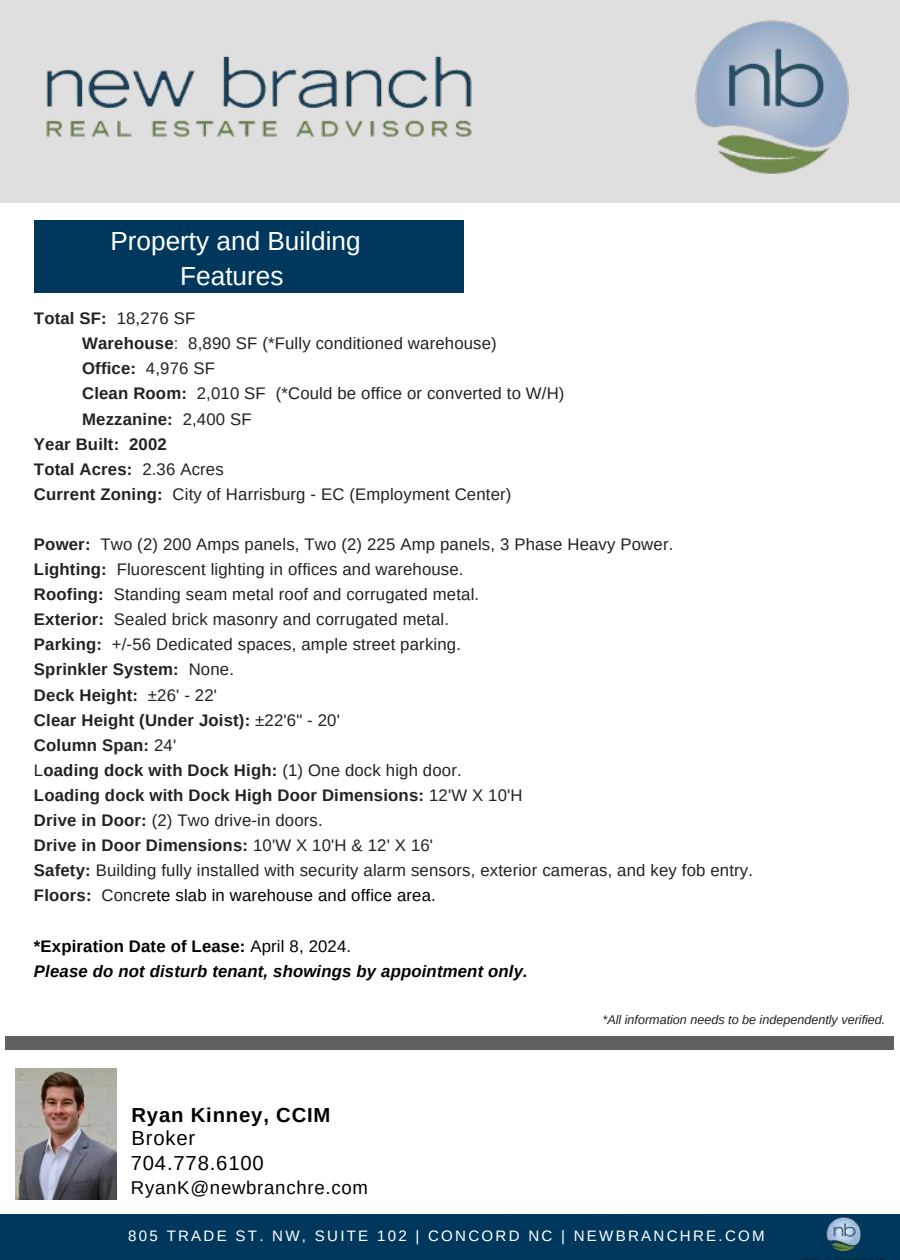
<style>
.page{position:relative;width:900px;height:1260px;background:#fff}
.page>*{position:absolute;margin:0;border:0;box-sizing:border-box;transform-origin:0 0}
.t1{font:26.25px/35.5px "Arimo";color:#fff;text-align:center}
.t2{font:20.25px/25.5px "Arimo";letter-spacing:.04em;color:#000}
.t3{font:700 20.25px "Arimo";letter-spacing:.04em;color:#000}
.t4{font:18.5px "Arimo";letter-spacing:.04em;color:#000}
.t5{font:16.75px/25px "Arimo";letter-spacing:.01em;color:#222}
.t6{font:italic 700 16.75px/25px "Arimo";letter-spacing:.01em;color:#000}
.t7{font:700 16.75px "Arimo";letter-spacing:.01em;color:#222}
.t8{font:15px "Arimo";letter-spacing:-.12em;color:#fff}
.t9{font:15px "Arimo";letter-spacing:.15em;color:#fff}
.t10{font:italic 12.5px "Arimo";color:#222}
.s1{font-weight:400}
.s2{font-weight:700}
.s3{color:#000}
.s4{font-style:normal}
.s5{font-weight:400;font-style:normal}
</style>
<div class="page">
<svg style="left:0;top:0;width:900px;height:203px;background:#d1d4d5"></svg>
<div style="left:34px;top:220px;width:430px;height:72px;background:#00385d"></div>
<div style="left:0;top:1214px;width:900px;height:46px;background:#00385d"></div>
<img style="left:803px;top:1217px;width:82px;height:43px">
<div style="left:6px;top:1037px;width:888px;height:13px;background:#606060"></div>
<img style="left:16px;top:1068px;width:101px;height:132px">
<h1 class="t1" style="left:110px;top:223px;width:252px">Property and Building<br>Features</h1>
<p class="t7" style="left:34px;top:309px;width:163px">Total SF: <span class="s1">18,276 SF</span></p>
<p class="t5" style="left:82px;top:331px;width:416px"><span class="s2">Warehouse</span>: 8,890 SF (*Fully conditioned warehouse)</p>
<p class="t7" style="left:82px;top:359px;width:134px">Office: <span class="s1">4,976 SF</span></p>
<p class="t5" style="left:82px;top:381px;width:484px"><span class="s2">Clean Room:</span> 2,010 SF (*Could be office or converted to W/H)</p>
<p class="t7" style="left:82px;top:409px;width:171px">Mezzanine: <span class="s1">2,400 SF</span></p>
<p class="t7" style="left:34px;top:434px;width:134px">Year Built: 2002</p>
<p class="t7" style="left:34px;top:460px;width:191px">Total Acres: <span class="s1">2.36 Acres</span></p>
<p class="t5" style="left:34px;top:482px;width:479px"><span class="s2">Current Zoning:</span> City of Harrisburg - EC (Employment Center)</p>
<p class="t5" style="left:34px;top:532px;width:721px"><span class="s2">Power:</span> Two (2) 200 Amps panels, Two (2) 225 Amp panels, 3 Phase Heavy Power.<br><span class="s2">Lighting:</span> Fluorescent lighting in offices and warehouse.<br><span class="s2">Roofing:</span> Standing seam metal roof and corrugated metal.<br><span class="s2">Exterior:</span> Sealed brick masonry and corrugated metal.<br><span class="s2">Parking:</span> +/-56 Dedicated spaces, ample street parking.<br><span class="s2">Sprinkler System:</span> None.<br><span class="s2">Deck Height:</span> ±26' - 22'<br><span class="s2">Clear Height (Under Joist):</span> ±22'6" - 20'<br><span class="s2">Column Span:</span> 24'<br>L<span class="s2">oading dock with Dock High:</span> (1) One dock high door.<br><span class="s2">Loading dock with Dock High Door Dimensions:</span> 12'W X 10'H<br><span class="s2">Drive in Door:</span> (2) Two drive-in doors.<br><span class="s2">Drive in Door Dimensions:</span> 10'W X 10'H &amp; 12' X 16'<br><span class="s2">Safety:</span> Building fully installed with security alarm sensors, exterior cameras, and key fob entry.<br><span class="s2">Floors:</span> Concr<span class="s3">ete slab in warehouse and office area.</span></p>
<p class="t6" style="left:34px;top:933px;width:495px"><span class="s4">*Expiration Date of Lease:</span> <span class="s5">April 8, 2024.<br></span>Please do not disturb tenant, showings by appointment only.</p>
<p class="t10" style="left:602px;top:1012px;width:284px">*All information needs to be independently verified.</p>
<p class="t3" style="left:132px;top:1103px;width:201px">Ryan Kinney, CCIM</p>
<p class="t2" style="left:131px;top:1125px;width:135px">Broker<br>704.778.6100</p>
<p class="t4" style="left:131px;top:1177px;width:239px">RyanK@newbranchre.com</p>
<p class="t9" style="left:270px;top:1220px;width:331px">NEWBRANCHRE.COM | 704.786.8888</p>
<p class="t8" style="left:128px;top:1227px;width:641px">880055TTRRAADDEESSTT. .NNWW, SSUUIITTEE 110022|<span class="s2">|</span> CCOONNCCOORRDD NNCC |<span class="s2">|</span> NNEEWWBBRRAANNCCHHRREE..CCOOMM</p>
</div>
